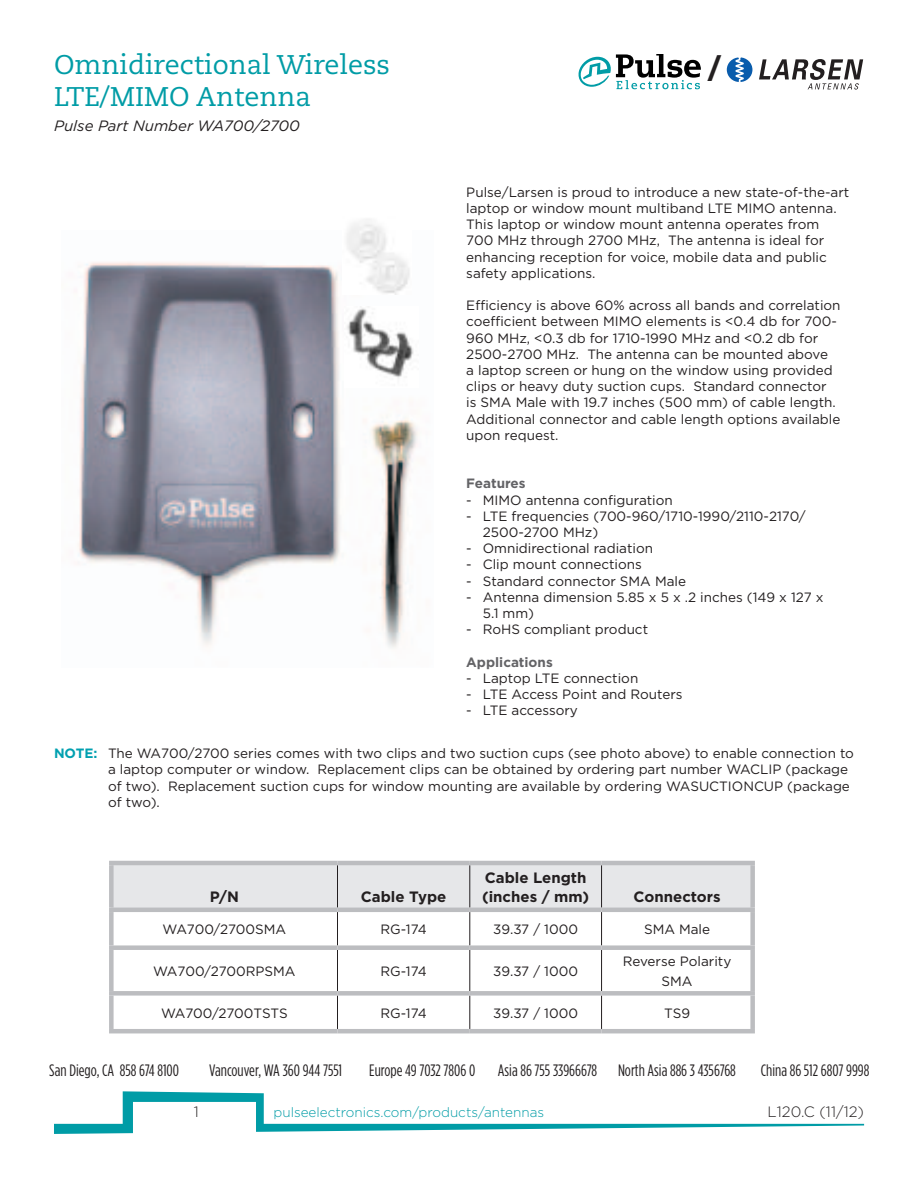
<style>
.page{position:relative;width:918px;height:1188px;background:#fff}
.page>*{position:absolute;margin:0;border:0;box-sizing:border-box;transform-origin:0 0}
.t1{font:700 36px "Univers";color:#231f20}
.t2{font:27px "Caecilia";color:#009ca6}
.t3{font:16.5px "Gotham Condensed";color:#231f20}
.t4{font:700 15px "Gotham";color:#231f20}
.t5{font:italic 15px "Gotham";color:#231f20}
.t6{font:300 15px "Gotham";color:#231f20}
.t7{font:13.5px/16.2px "Gotham";color:#231f20}
.t8{font:300 13.5px "Gotham";color:#009ca6}
.t9{font:700 13.5px "Gotham";color:#636366}
.s1{font-weight:700;color:#00a0b0}
</style>
<div class="page">
<svg style="left:54px;top:1091px;width:810px;height:43px"></svg>
<svg style="left:578px;top:54px;width:123px;height:35px"></svg>
<div style="left:727px;top:57px;width:25px;height:25px;background:#095cac;border-radius:50%"></div>
<svg style="left:759px;top:59px;width:104px;height:31px"></svg>
<svg style="left:735px;top:57px;width:9px;height:25px"></svg>
<div style="left:114px;top:865px;width:636px;height:43px;background:#e6e7e9"></div>
<hr style="left:337px;top:865px;width:1px;height:43px;background:#231f20">
<hr style="left:470px;top:865px;width:1px;height:43px;background:#231f20">
<hr style="left:601px;top:865px;width:1px;height:43px;background:#231f20">
<hr style="left:109px;top:861px;width:229px;height:4px;background:#bcbdc0">
<div style="left:109px;top:865px;width:5px;height:43px;background:#bcbdc0"></div>
<hr style="left:338px;top:861px;width:132px;height:4px;background:#bcbdc0">
<hr style="left:470px;top:861px;width:132px;height:4px;background:#bcbdc0">
<hr style="left:602px;top:861px;width:153px;height:4px;background:#bcbdc0">
<div style="left:109px;top:912px;width:5px;height:33px;background:#bcbdc0"></div>
<div style="left:109px;top:950px;width:5px;height:41px;background:#bcbdc0"></div>
<div style="left:109px;top:996px;width:5px;height:33px;background:#bcbdc0"></div>
<hr style="left:337px;top:912px;width:1px;height:33px;background:#231f20">
<hr style="left:470px;top:912px;width:1px;height:33px;background:#231f20">
<hr style="left:601px;top:912px;width:1px;height:33px;background:#231f20">
<hr style="left:337px;top:950px;width:1px;height:41px;background:#231f20">
<hr style="left:470px;top:950px;width:1px;height:41px;background:#231f20">
<hr style="left:601px;top:950px;width:1px;height:41px;background:#231f20">
<hr style="left:337px;top:996px;width:1px;height:33px;background:#231f20">
<hr style="left:470px;top:996px;width:1px;height:33px;background:#231f20">
<hr style="left:601px;top:996px;width:1px;height:33px;background:#231f20">
<div style="left:750px;top:865px;width:5px;height:43px;background:#bcbdc0"></div>
<div style="left:750px;top:912px;width:5px;height:33px;background:#bcbdc0"></div>
<div style="left:750px;top:950px;width:5px;height:41px;background:#bcbdc0"></div>
<div style="left:750px;top:996px;width:5px;height:33px;background:#bcbdc0"></div>
<hr style="left:109px;top:908px;width:229px;height:4px;background:#bcbdc0">
<hr style="left:338px;top:908px;width:132px;height:4px;background:#bcbdc0">
<hr style="left:470px;top:908px;width:132px;height:4px;background:#bcbdc0">
<hr style="left:602px;top:908px;width:153px;height:4px;background:#bcbdc0">
<div style="left:109px;top:945px;width:229px;height:5px;background:#bcbdc0"></div>
<div style="left:338px;top:945px;width:132px;height:5px;background:#bcbdc0"></div>
<div style="left:470px;top:945px;width:132px;height:5px;background:#bcbdc0"></div>
<div style="left:602px;top:945px;width:153px;height:5px;background:#bcbdc0"></div>
<div style="left:109px;top:991px;width:229px;height:5px;background:#bcbdc0"></div>
<div style="left:338px;top:991px;width:132px;height:5px;background:#bcbdc0"></div>
<div style="left:470px;top:991px;width:132px;height:5px;background:#bcbdc0"></div>
<div style="left:602px;top:991px;width:153px;height:5px;background:#bcbdc0"></div>
<hr style="left:109px;top:1029px;width:229px;height:4px;background:#bcbdc0">
<hr style="left:338px;top:1029px;width:132px;height:4px;background:#bcbdc0">
<hr style="left:470px;top:1029px;width:132px;height:4px;background:#bcbdc0">
<hr style="left:602px;top:1029px;width:153px;height:4px;background:#bcbdc0">
<img style="left:78px;top:262px;width:341px;height:386px">
<img style="left:345px;top:307px;width:73px;height:80px">
<img style="left:342px;top:219px;width:69px;height:76px">
<p class="t2" style="left:54px;top:49px;width:338px">Omnidirectional Wireless</p>
<p class="t2" style="left:54px;top:81px;width:259px">LTE/MIMO Antenna</p>
<p class="t5" style="left:54px;top:116px;width:247px">Pulse Part Number WA700/2700</p>
<p class="t1" style="left:706px;top:47px;width:17px">/</p>
<p class="t7" style="left:466px;top:184px;width:385px">Pulse/Larsen is proud to introduce a new state-of-the-art laptop or window mount multiband LTE MIMO antenna.<br>This laptop or window mount antenna operates from 700 MHz through 2700 MHz, The antenna is ideal for enhancing reception for voice, mobile data and public safety applications.</p>
<p class="t7" style="left:466px;top:297px;width:376px">Efficiency is above 60% across all bands and correlation coefficient between MIMO elements is &lt;0.4 db for 700- 960 MHz, &lt;0.3 db for 1710-1990 MHz and &lt;0.2 db for 2500-2700 MHz. The antenna can be mounted above<br>a laptop screen or hung on the window using provided clips or heavy duty suction cups. Standard connector<br>is SMA Male with 19.7 inches (500 mm) of cable length.<br>Additional connector and cable length options available upon request.</p>
<p class="t9" style="left:466px;top:475px;width:61px">Features</p>
<p class="t7" style="left:466px;top:491px;width:208px">- MIMO antenna configuration</p>
<p class="t7" style="left:483px;top:508px;width:324px;text-indent:-16px">- LTE frequencies (700-960/1710-1990/2110-2170/<br>2500-2700 MHz)</p>
<p class="t7" style="left:466px;top:540px;width:188px">- Omnidirectional radiation</p>
<p class="t7" style="left:466px;top:556px;width:177px">- Clip mount connections</p>
<p class="t7" style="left:466px;top:572px;width:221px">- Standard connector SMA Male</p>
<p class="t7" style="left:483px;top:589px;width:342px;text-indent:-16px">- Antenna dimension 5.85 x 5 x .2 inches (149 x 127 x<br>5.1 mm)</p>
<p class="t7" style="left:466px;top:621px;width:183px">- RoHS compliant product</p>
<p class="t9" style="left:466px;top:653px;width:88px">Applications</p>
<p class="t7" style="left:466px;top:670px;width:174px">- Laptop LTE connection</p>
<p class="t7" style="left:466px;top:686px;width:218px">- LTE Access Point and Routers</p>
<p class="t7" style="left:466px;top:702px;width:113px">- LTE accessory</p>
<p class="t7" style="left:108px;top:745px;width:748px;text-indent:-54px"><span class="s1">NOTE:</span> The WA700/2700 series comes with two clips and two suction cups (see photo above) to enable connection to a laptop computer or window. Replacement clips can be obtained by ordering part number WACLIP (package of two). Replacement suction cups for window mounting are available by ordering WASUCTIONCUP (package of two).</p>
<p class="t4" style="left:210px;top:887px;width:30px">P/N</p>
<p class="t4" style="left:361px;top:887px;width:87px">Cable Type</p>
<p class="t4" style="left:485px;top:867px;width:103px">Cable Length</p>
<p class="t4" style="left:482px;top:887px;width:109px">(inches / mm)</p>
<p class="t4" style="left:634px;top:887px;width:89px">Connectors</p>
<p class="t7" style="left:163px;top:921px;width:125px">WA700/2700SMA</p>
<p class="t7" style="left:381px;top:921px;width:48px">RG-174</p>
<p class="t7" style="left:493px;top:921px;width:86px">39.37 / 1000</p>
<p class="t7" style="left:644px;top:921px;width:68px">SMA Male</p>
<p class="t7" style="left:153px;top:963px;width:144px">WA700/2700RPSMA</p>
<p class="t7" style="left:381px;top:963px;width:48px">RG-174</p>
<p class="t7" style="left:493px;top:963px;width:86px">39.37 / 1000</p>
<p class="t7" style="left:623px;top:951px;width:110px;line-height:19.5px;text-align:center">Reverse Polarity<br>SMA</p>
<p class="t7" style="left:161px;top:1005px;width:128px">WA700/2700TSTS</p>
<p class="t7" style="left:381px;top:1005px;width:48px">RG-174</p>
<p class="t7" style="left:493px;top:1005px;width:86px">39.37 / 1000</p>
<p class="t7" style="left:664px;top:1005px;width:27px">TS9</p>
<p class="t3" style="left:49px;top:1061px;width:131px">San Diego, CA 858 674 8100</p>
<p class="t3" style="left:209px;top:1061px;width:134px">Vancouver, WA 360 944 7551</p>
<p class="t3" style="left:369px;top:1061px;width:107px">Europe 49 7032 7806 0</p>
<p class="t3" style="left:498px;top:1061px;width:101px">Asia 86 755 33966678</p>
<p class="t3" style="left:618px;top:1061px;width:119px">North Asia 886 3 4356768</p>
<p class="t3" style="left:761px;top:1061px;width:110px">China 86 512 6807 9998</p>
<p class="t6" style="left:194px;top:1103px;width:7px">1</p>
<p class="t8" style="left:274px;top:1104px;width:272px">pulseelectronics.com/products/antennas</p>
<p class="t6" style="left:768px;top:1103px;width:98px">L120.C (11/12)</p>
</div>
